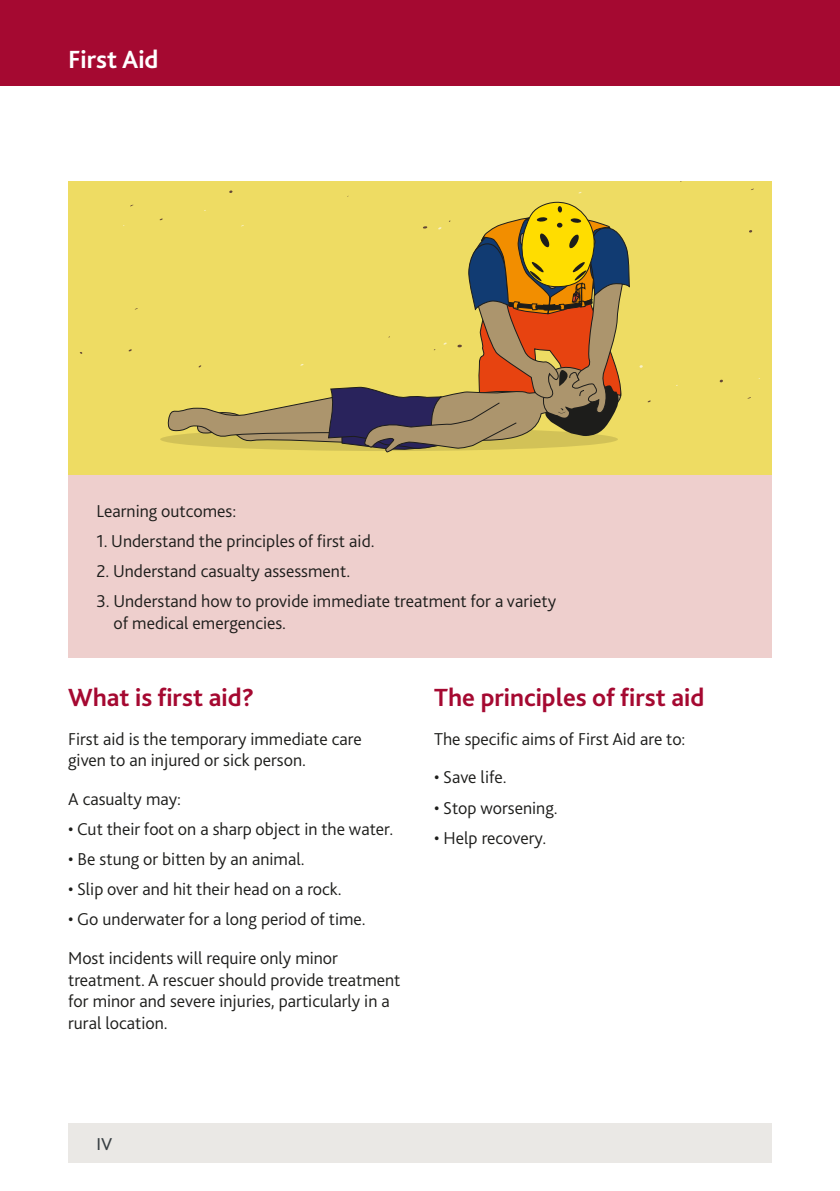
<style>
.page{position:relative;width:840px;height:1191px;background:#fff}
.page>*{position:absolute;margin:0;border:0;box-sizing:border-box;transform-origin:0 0}
.t1{font:700 26px "Bliss 2";color:#a50931}
.t2{font:700 26px "Bliss 2";color:#fff}
.t3{font:300 18px/21.6px "Bliss 2";color:#1d1d1b}
.t4{font:18px "Bliss 2";color:#373e42}
</style>
<div class="page">
<div style="left:68px;top:1123px;width:703px;height:39px;background:#eae8e5"></div>
<div style="left:0;top:0;width:839px;height:85px;background:#a50931"></div>
<div style="left:68px;top:472px;width:703px;height:185px;background:#eecfcd"></div>
<div style="left:68px;top:181px;width:703px;height:294px;background:#eedc63"></div>
<svg style="left:127px;top:349px;width:6px;height:2px"></svg>
<svg style="left:158px;top:190px;width:494px;height:263px;background:#ceb657"></svg>
<h1 class="t2" style="left:68px;top:43px;width:92px">First Aid</h1>
<p class="t3" style="left:96px;top:500px;width:141px">Learning outcomes:</p>
<p class="t3" style="left:96px;top:530px;width:279px">1. Understand the principles of first aid.</p>
<p class="t3" style="left:96px;top:560px;width:255px">2. Understand casualty assessment.</p>
<p class="t3" style="left:113px;top:590px;width:444px;text-indent:-17px">3. Understand how to provide immediate treatment for a variety of medical emergencies.</p>
<h1 class="t1" style="left:68px;top:681px;width:187px">What is first aid?</h1>
<p class="t3" style="left:68px;top:728px;width:295px">First aid is the temporary immediate care given to an injured or sick person.</p>
<p class="t3" style="left:68px;top:788px;width:114px">A casualty may:</p>
<p class="t3" style="left:68px;top:818px;width:326px">• Cut their foot on a sharp object in the water.</p>
<p class="t3" style="left:68px;top:848px;width:238px">• Be stung or bitten by an animal.</p>
<p class="t3" style="left:68px;top:878px;width:275px">• Slip over and hit their head on a rock.</p>
<p class="t3" style="left:68px;top:900px;width:299px;line-height:38.6px">• Go underwater for a long period of time.<br>Most incidents will require only minor</p>
<p class="t3" style="left:68px;top:969px;width:334px">treatment. A rescuer should provide treatment for minor and severe injuries, particularly in a rural location.</p>
<h1 class="t1" style="left:434px;top:681px;width:271px">The principles of first aid</h1>
<p class="t3" style="left:434px;top:728px;width:253px">The specific aims of First Aid are to:</p>
<p class="t3" style="left:434px;top:766px;width:74px">• Save life.</p>
<p class="t3" style="left:434px;top:796px;width:125px">• Stop worsening.</p>
<p class="t3" style="left:434px;top:827px;width:114px">• Help recovery.</p>
<p class="t4" style="left:96px;top:1132px;width:17px">IV</p>
</div>
